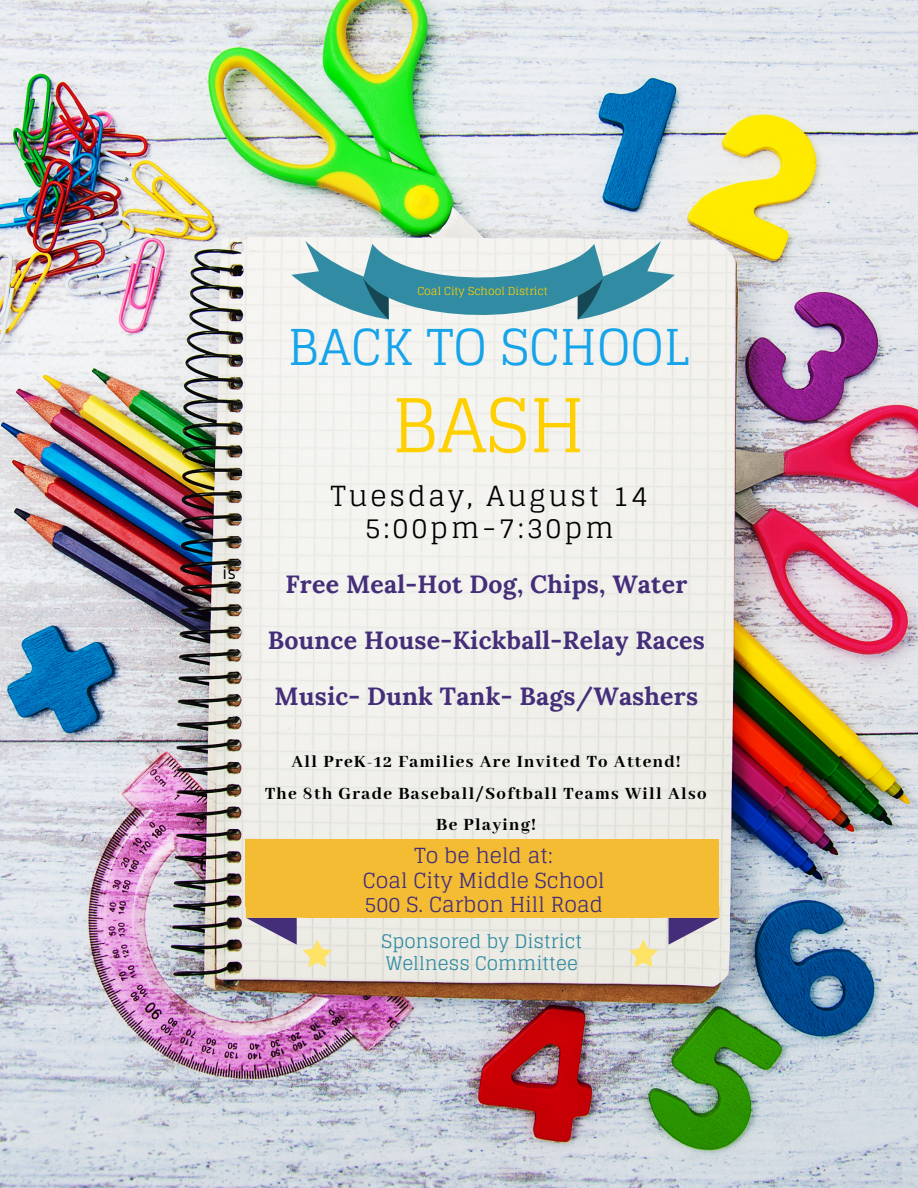
<style>
.page{position:relative;width:918px;height:1188px;background:#fff}
.page>*{position:absolute;margin:0;border:0;box-sizing:border-box;transform-origin:0 0}
.t1{font:74.1px "Glegoo";color:#ffd000}
.t2{font:49.35px "Glegoo";color:#15a3ea}
.t3{font:27.75px/32.7px "Glegoo";letter-spacing:.1em;color:#000;text-align:center}
.t4{font:700 24.9px "Lora";letter-spacing:.01em;color:#442e7a}
.t5{font:20.85px/24.8px "Glegoo";color:#442e7a;text-align:center}
.t6{font:19.8px "Gidole";color:#000}
.t7{font:800 18.75px/31.5px "Abhaya Libre";letter-spacing:.07em;color:#000;text-align:center}
.t8{font:18.75px/21.3px "Glegoo";color:#318ba2}
.t9{font:10.95px "Glegoo";color:#ffd000}
</style>
<div class="page">
<img style="left:0;top:0;width:918px;height:1188px">
<div style="left:306px;top:850px;width:355px;height:57px;background:#f4bc33"></div>
<div style="left:246px;top:839px;width:60px;height:12px;background:#f4bc33"></div>
<div style="left:246px;top:850px;width:60px;height:57px;background:#f4bc33"></div>
<div style="left:306px;top:906px;width:355px;height:12px;background:#f4bc33"></div>
<div style="left:660px;top:850px;width:59px;height:57px;background:#f4bc33"></div>
<div style="left:660px;top:839px;width:59px;height:12px;background:#f4bc33"></div>
<div style="left:306px;top:839px;width:355px;height:12px;background:#f4bc33"></div>
<svg style="left:291px;top:241px;width:384px;height:81px"></svg>
<svg style="left:629px;top:907px;width:90px;height:60px;background:#d8c9ad"></svg>
<svg style="left:246px;top:907px;width:86px;height:60px;background:#d7c8ac"></svg>
<p class="t6" style="left:223px;top:562px;width:15px">is</p>
<p class="t9" style="left:418px;top:284px;width:132px">Coal City School District</p>
<h2 class="t2" style="left:288px;top:316px;width:403px">BACK TO SCHOOL</h2>
<h1 class="t1" style="left:392px;top:379px;width:195px">BASH</h1>
<h3 class="t3" style="left:331px;top:479px;width:319px">Tuesday, August 14<br>5:00pm-7:30pm</h3>
<h3 class="t4" style="left:285px;top:568px;width:403px">Free Meal-Hot Dog, Chips, Water</h3>
<h3 class="t4" style="left:268px;top:624px;width:439px">Bounce House-Kickball-Relay Races</h3>
<h3 class="t4" style="left:275px;top:680px;width:425px">Music- Dunk Tank- Bags/Washers</h3>
<p class="t7" style="left:265px;top:747px;width:443px">All PreK-12 Families Are Invited To Attend!<br>The 8th Grade Baseball/Softball Teams Will Also<br>Be Playing!</p>
<p class="t5" style="left:363px;top:843px;width:243px">To be held at:<br>Coal City Middle School<br>500 S. Carbon Hill Road</p>
<p class="t8" style="left:382px;top:931px;width:202px">Sponsored by District<br>Wellness Committee</p>
</div>
